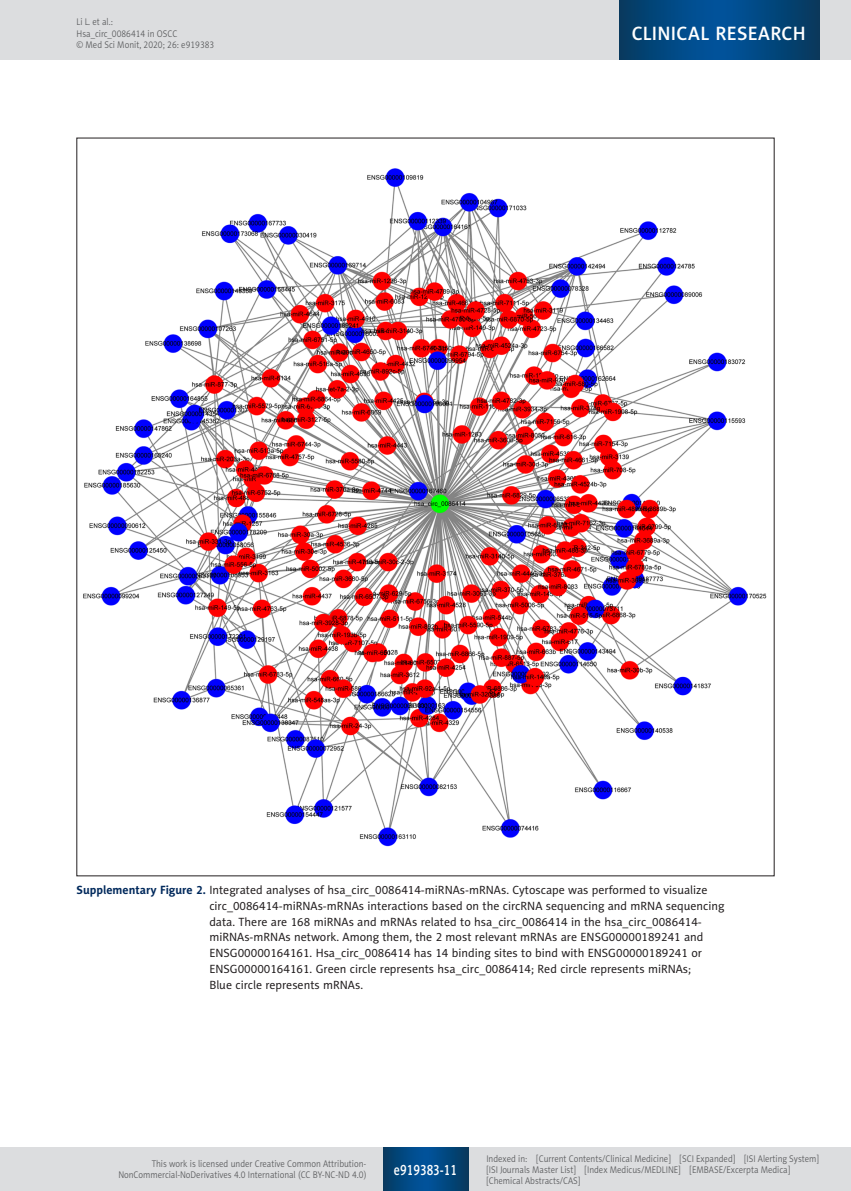
<style>
.page{position:relative;width:851px;height:1191px;background:#fff}
.page>*{position:absolute;margin:0;border:0;box-sizing:border-box;transform-origin:0 0}
.t1{font:19.5px "Naomi Sans EFN Medium";letter-spacing:.015em;color:#fff}
.t2{font:15px "Naomi Sans EFN Medium";color:#fff;scale:.8 1}
.MSM_Rycina_tytul{font:12px/15.8px "Naomi Sans EFN";color:#231f20}
.t3{font:9.75px/11.2px "Naomi Sans EFN Light";color:#57585a;scale:.9 1}
.s1{font-weight:700;color:#00295c}
</style>
<div class="page">
<img style="left:83px;top:168px;width:684px;height:679px">
<div style="left:0;top:1148px;width:850px;height:43px;background:#dcdddf"></div>
<svg style="left:383px;top:1147px;width:85px;height:43px;background:#02477e"></svg>
<div style="left:0;top:0;width:850px;height:60px;background:#dcdddf"></div>
<svg style="left:619px;top:0;width:200px;height:60px;background:#02477e"></svg>
<p class="t3" style="left:77px;top:16px;width:154px">Li L. et al.:<br>Hsa_circ_0086414 in OSCC<br>© Med Sci Monit, 2020; 26: e919383</p>
<h1 class="t1" style="left:631px;top:22px;width:175px">CLINICAL RESEARCH</h1>
<p class="MSM_Rycina_tytul" style="left:209px;top:882px;width:516px;text-indent:-133px"><span class="s1">Supplementary Figure 2.</span> Integrated analyses of hsa_circ_0086414-miRNAs-mRNAs. Cytoscape was performed to visualize circ_0086414-miRNAs-mRNAs interactions based on the circRNA sequencing and mRNA sequencing data. There are 168 miRNAs and mRNAs related to hsa_circ_0086414 in the hsa_circ_0086414- miRNAs-mRNAs network. Among them, the 2 most relevant mRNAs are ENSG00000189241 and ENSG00000164161. Hsa_circ_0086414 has 14 binding sites to bind with ENSG00000189241 or ENSG00000164161. Green circle represents hsa_circ_0086414; Red circle represents miRNAs;<br>Blue circle represents mRNAs.</p>
<p class="t3" style="left:118px;top:1158px;width:277px;text-align:right">This work is licensed under Creative Common Attribution-<br>NonCommercial-NoDerivatives 4.0 International (CC BY-NC-ND 4.0)</p>
<p class="t2" style="left:394px;top:1160px;width:81px">e919383-11</p>
<p class="t3" style="left:486px;top:1152px;width:371px">Indexed in: [Current Contents/Clinical Medicine] [SCI Expanded] [ISI Alerting System] [ISI Journals Master List] [Index Medicus/MEDLINE] [EMBASE/Excerpta Medica] [Chemical Abstracts/CAS]</p>
</div>
